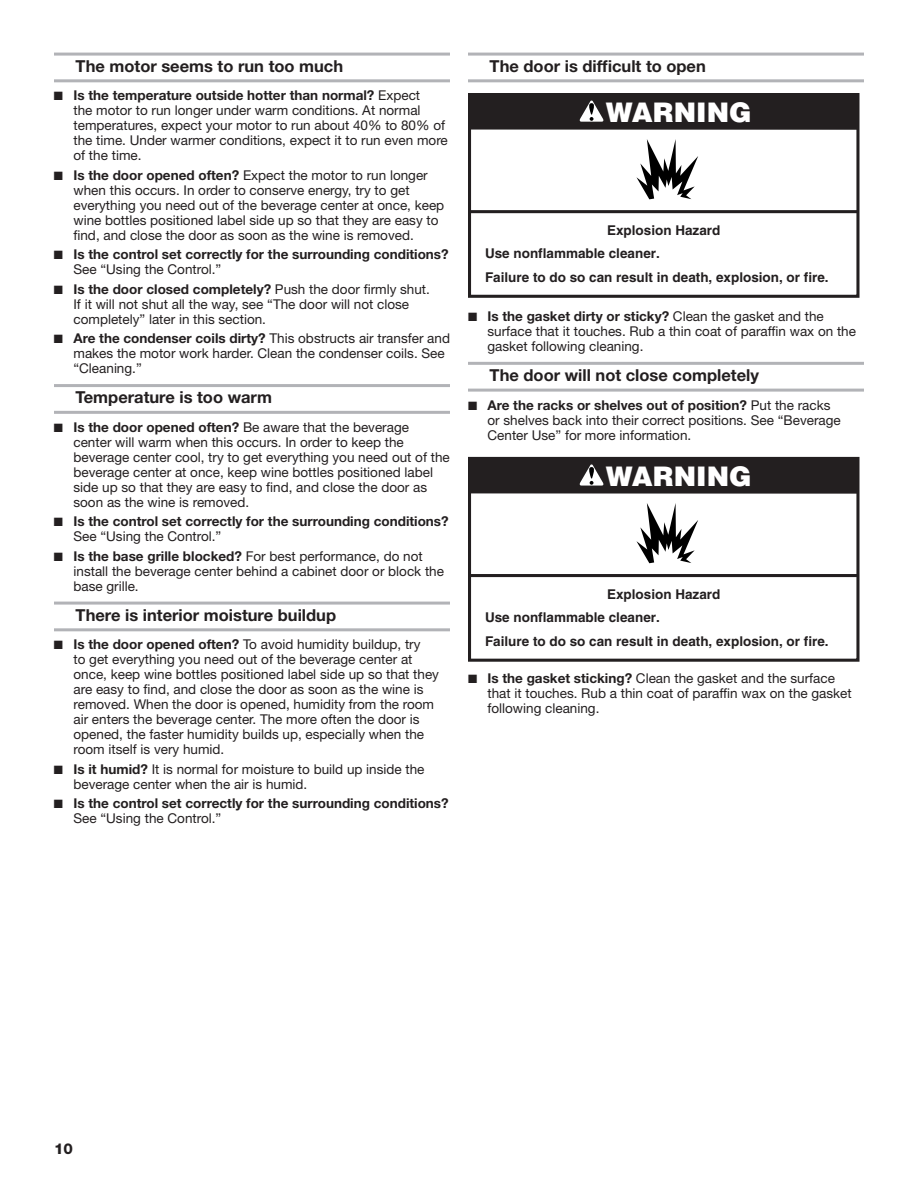
<style>
.page{position:relative;width:918px;height:1188px;background:#fff}
.page>*{position:absolute;margin:0;border:0;box-sizing:border-box;transform-origin:0 0}
.t1{font:900 27px "Helvetica";color:#fff}
.t2{font:700 16.5px "Helvetica Neue LT Std";color:#231f20}
.t3{font:800 15px "Helvetica Neue LT Std";color:#231f20}
.t4{font:13.5px/15px "Helvetica Neue LT Std";color:#231f20}
.t5{font:700 13.5px/15px "Helvetica Neue LT Std";color:#231f20}
.t6{font:700 13.5px/23.2px "Helvetica";color:#231f20}
.s1{font-weight:700}
.s2{font-weight:400}
</style>
<div class="page">
<hr style="left:54px;top:53px;width:396px;height:3px;background:#b2b3b7">
<hr style="left:54px;top:79px;width:396px;height:3px;background:#b2b3b7">
<hr style="left:54px;top:384px;width:396px;height:3px;background:#b2b3b7">
<hr style="left:54px;top:411px;width:396px;height:3px;background:#b2b3b7">
<hr style="left:54px;top:602px;width:396px;height:3px;background:#b2b3b7">
<hr style="left:54px;top:628px;width:396px;height:3px;background:#b2b3b7">
<hr style="left:468px;top:53px;width:396px;height:3px;background:#b2b3b7">
<hr style="left:468px;top:79px;width:396px;height:3px;background:#b2b3b7">
<hr style="left:470px;top:210px;width:388px;height:3px;background:#231f20">
<div style="left:468px;top:93px;width:392px;height:205px;border:3px solid #231f20"></div>
<div style="left:470px;top:94px;width:388px;height:36px;background:#231f20"></div>
<svg style="left:579px;top:100px;width:25px;height:22px"></svg>
<svg style="left:636px;top:139px;width:62px;height:60px"></svg>
<hr style="left:470px;top:574px;width:388px;height:3px;background:#231f20">
<div style="left:468px;top:457px;width:392px;height:205px;border:3px solid #231f20"></div>
<div style="left:470px;top:457px;width:388px;height:37px;background:#231f20"></div>
<svg style="left:579px;top:464px;width:25px;height:22px"></svg>
<svg style="left:636px;top:503px;width:62px;height:60px"></svg>
<hr style="left:468px;top:362px;width:396px;height:3px;background:#b2b3b7">
<hr style="left:468px;top:389px;width:396px;height:3px;background:#b2b3b7">
<p class="t2" style="left:76px;top:56px;width:269px">The motor seems to run too much</p>
<p class="t4" style="left:74px;top:88px;width:376px;text-indent:-20px">■ <span class="s1">Is the temperature outside hotter than normal?</span> Expect<br>the motor to run longer under warm conditions. At normal temperatures, expect your motor to run about 40% to 80% of the time. Under warmer conditions, expect it to run even more of the time.</p>
<p class="t4" style="left:74px;top:167px;width:372px;text-indent:-20px">■ <span class="s1">Is the door opened often?</span> Expect the motor to run longer when this occurs. In order to conserve energy, try to get everything you need out of the beverage center at once, keep wine bottles positioned label side up so that they are easy to find, and close the door as soon as the wine is removed.</p>
<p class="t5" style="left:74px;top:247px;width:377px;text-indent:-20px">■ Is the control set correctly for the surrounding conditions?<br><span class="s2">See “Using the Control.”</span></p>
<p class="t4" style="left:74px;top:281px;width:358px;text-indent:-20px">■ <span class="s1">Is the door closed completely?</span> Push the door firmly shut.<br>If it will not shut all the way, see “The door will not close completely” later in this section.</p>
<p class="t4" style="left:74px;top:331px;width:378px;text-indent:-20px">■ <span class="s1">Are the condenser coils dirty?</span> This obstructs air transfer and makes the motor work harder. Clean the condenser coils. See “Cleaning.”</p>
<p class="t2" style="left:76px;top:387px;width:198px">Temperature is too warm</p>
<p class="t4" style="left:74px;top:419px;width:378px;text-indent:-20px">■ <span class="s1">Is the door opened often?</span> Be aware that the beverage center will warm when this occurs. In order to keep the beverage center cool, try to get everything you need out of the beverage center at once, keep wine bottles positioned label side up so that they are easy to find, and close the door as soon as the wine is removed.</p>
<p class="t5" style="left:74px;top:514px;width:377px;text-indent:-20px">■ Is the control set correctly for the surrounding conditions?<br><span class="s2">See “Using the Control.”</span></p>
<p class="t4" style="left:74px;top:548px;width:372px;text-indent:-20px">■ <span class="s1">Is the base grille blocked?</span> For best performance, do not install the beverage center behind a cabinet door or block the base grille.</p>
<p class="t2" style="left:76px;top:605px;width:262px">There is interior moisture buildup</p>
<p class="t4" style="left:74px;top:637px;width:367px;text-indent:-20px">■ <span class="s1">Is the door opened often?</span> To avoid humidity buildup, try<br>to get everything you need out of the beverage center at once, keep wine bottles positioned label side up so that they are easy to find, and close the door as soon as the wine is removed. When the door is opened, humidity from the room air enters the beverage center. The more often the door is opened, the faster humidity builds up, especially when the room itself is very humid.</p>
<p class="t4" style="left:74px;top:761px;width:353px;text-indent:-20px">■ <span class="s1">Is it humid?</span> It is normal for moisture to build up inside the beverage center when the air is humid.</p>
<p class="t5" style="left:74px;top:796px;width:377px;text-indent:-20px">■ Is the control set correctly for the surrounding conditions?<br><span class="s2">See “Using the Control.”</span></p>
<p class="t2" style="left:490px;top:56px;width:218px">The door is difficult to open</p>
<h1 class="t1" style="left:606px;top:94px;width:148px">WARNING</h1>
<p class="t6" style="left:485px;top:219px;width:345px;text-indent:122px">Explosion Hazard<br>Use nonflammable cleaner.<br>Failure to do so can result in death, explosion, or fire.</p>
<p class="t4" style="left:488px;top:309px;width:370px;text-indent:-20px">■ <span class="s1">Is the gasket dirty or sticky?</span> Clean the gasket and the surface that it touches. Rub a thin coat of paraffin wax on the gasket following cleaning.</p>
<p class="t2" style="left:490px;top:365px;width:271px">The door will not close completely</p>
<p class="t4" style="left:488px;top:397px;width:355px;text-indent:-20px">■ <span class="s1">Are the racks or shelves out of position?</span> Put the racks or shelves back into their correct positions. See “Beverage<br>Center Use” for more information.</p>
<h1 class="t1" style="left:606px;top:458px;width:148px">WARNING</h1>
<p class="t6" style="left:485px;top:583px;width:345px;text-indent:122px">Explosion Hazard<br>Use nonflammable cleaner.<br>Failure to do so can result in death, explosion, or fire.</p>
<p class="t4" style="left:488px;top:670px;width:366px;text-indent:-20px">■ <span class="s1">Is the gasket sticking?</span> Clean the gasket and the surface that it touches. Rub a thin coat of paraffin wax on the gasket following cleaning.</p>
<p class="t3" style="left:54px;top:1139px;width:20px">10</p>
</div>
